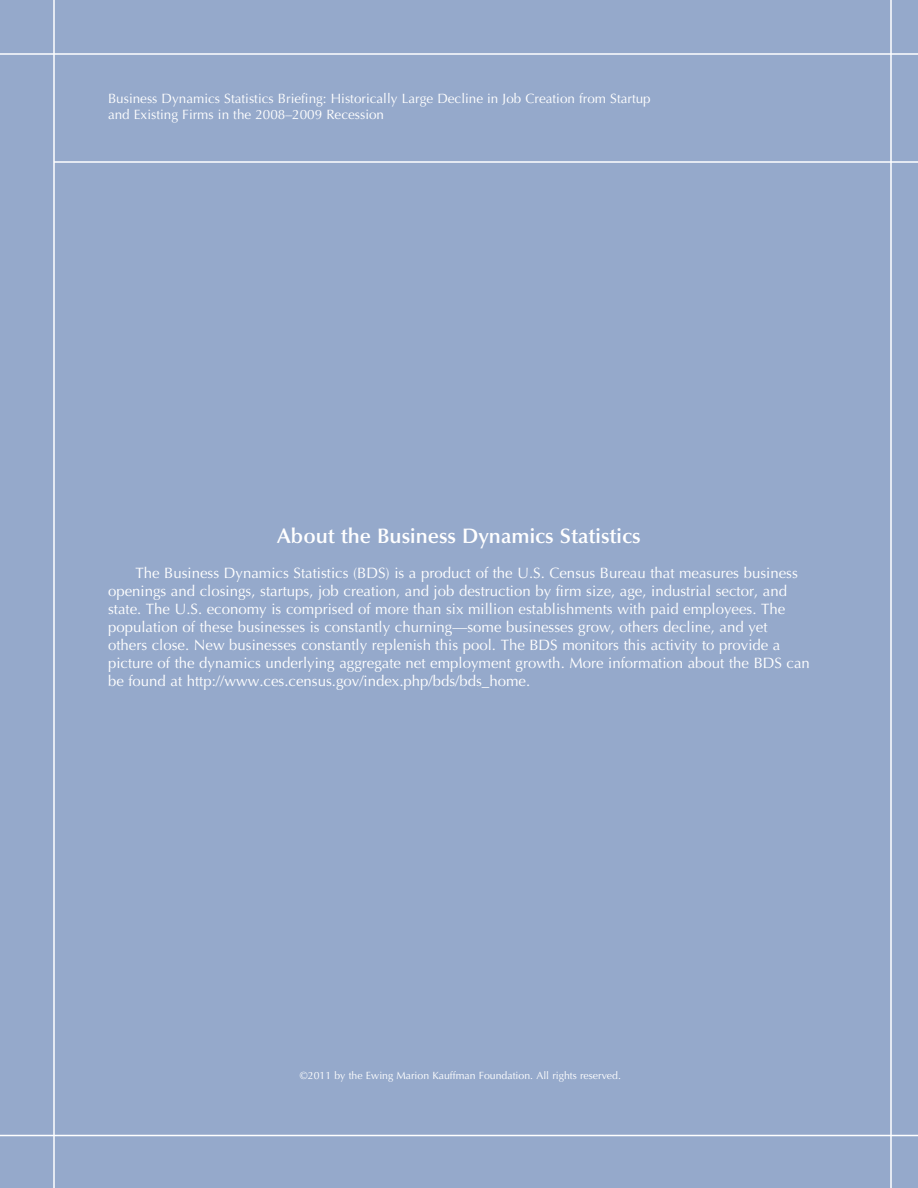
<style>
.page{position:relative;width:918px;height:1188px;background:#95a9cb}
.page>*{position:absolute;margin:0;border:0;box-sizing:border-box;transform-origin:0 0}
.t1{font:600 21px "Optima";color:#fff}
.t2{font:15px/18px "Optima";color:#fff}
.t3{font:13.5px/16.2px "Optima";color:#fff}
.t4{font:10.5px "Optima";color:#fff}
</style>
<div class="page">
<hr style="left:0;top:53px;width:918px;height:2px;background:#fff">
<hr style="left:54px;top:161px;width:864px;height:2px;background:#fff">
<hr style="left:0;top:1135px;width:918px;height:1px;background:#fff">
<hr style="left:53px;top:0;width:2px;height:1188px;background:#fff">
<hr style="left:890px;top:0;width:2px;height:1188px;background:#fff">
<p class="t3" style="left:108px;top:90px;width:544px">Business Dynamics Statistics Briefing: Historically Large Decline in Job Creation from Startup and Existing Firms in the 2008–2009 Recession</p>
<h1 class="t1" style="left:277px;top:524px;width:365px">About the Business Dynamics Statistics</h1>
<p class="t2" style="left:108px;top:564px;width:703px;text-indent:28px">The Business Dynamics Statistics (BDS) is a product of the U.S. Census Bureau that measures business openings and closings, startups, job creation, and job destruction by firm size, age, industrial sector, and state. The U.S. economy is comprised of more than six million establishments with paid employees. The population of these businesses is constantly churning—some businesses grow, others decline, and yet others close. New businesses constantly replenish this pool. The BDS monitors this activity to provide a picture of the dynamics underlying aggregate net employment growth. More information about the BDS can be found at http://www.ces.census.gov/index.php/bds/bds_home.</p>
<p class="t4" style="left:300px;top:1070px;width:322px">©2011 by the Ewing Marion Kauffman Foundation. All rights reserved.</p>
</div>
